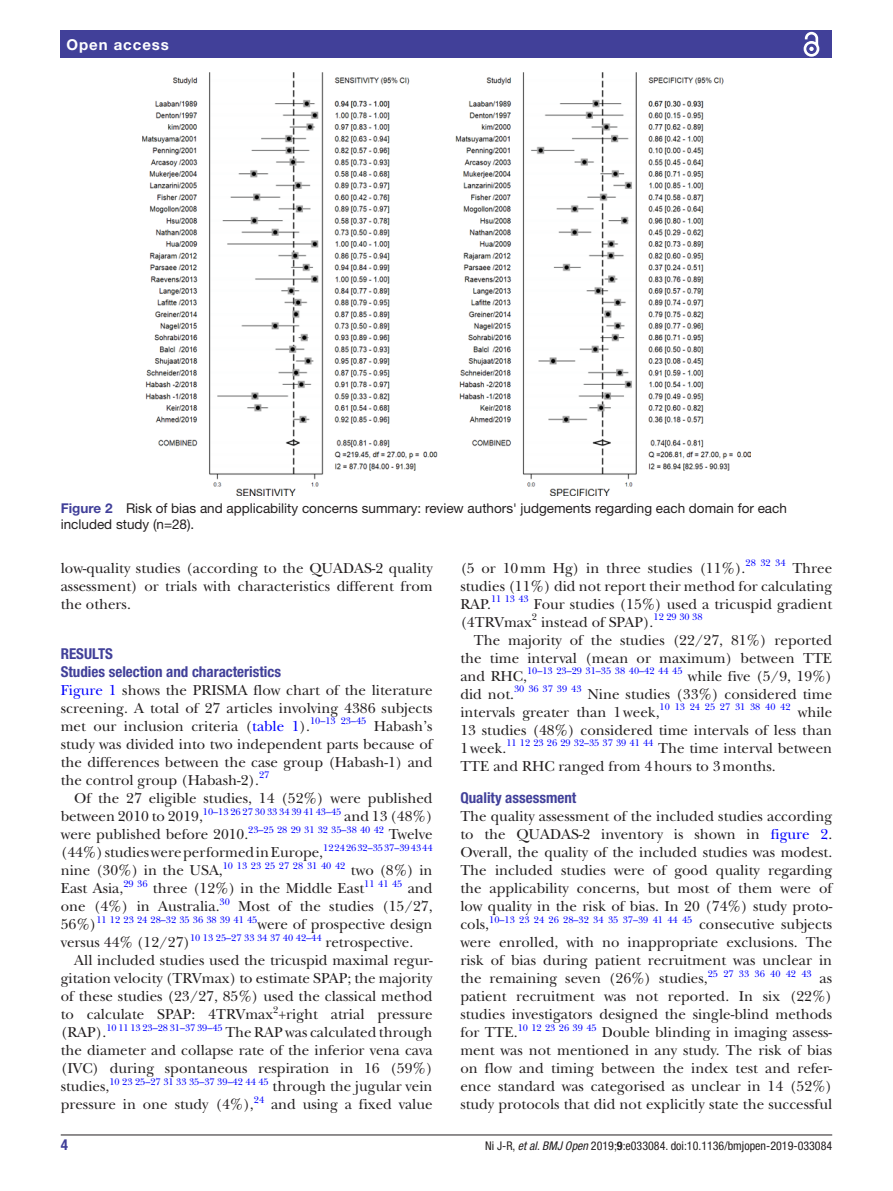
<style>
.page{position:relative;width:893px;height:1191px;background:#fff}
.page>*{position:absolute;margin:0;border:0;box-sizing:border-box;transform-origin:0 0}
.t1{font:15px/18px "New Baskerville";color:#231f20;text-align:justify}
.t2{font:700 condensed 15px/18px "Helvetica Neue LT Std";color:#414099}
.t3{font:700 15px "Helvetica Neue LT Std";letter-spacing:.065em;color:#fff}
.t4{font:13.5px/16.2px "Helvetica Neue LT Std";color:#231f20}
.t5{font:condensed 12px "Helvetica Neue LT Std";color:#231f20}
.t6{font:9.9px "New Baskerville";color:#00f}
.t7{font:9.9px "New Baskerville";color:#231f20}
.s1{font-weight:700;color:#414099}
.s2{color:#00f}
.s3{font-size:15px;color:#231f20}
.s4{font-style:italic}
.s5{font-weight:700}
</style>
<div class="page">
<hr style="left:61px;top:1134px;width:771px;height:1px;background:#231f20">
<div style="left:61px;top:31px;width:771px;height:27px;background:#414099"></div>
<svg style="left:803px;top:31px;width:17px;height:26px"></svg>
<img style="left:143px;top:73px;width:607px;height:422px">
<p class="t3" style="left:66px;top:35px;width:104px">Open access</p>
<p class="t4" style="left:61px;top:500px;width:728px"><span class="s1">Figure 2</span> Risk of bias and applicability concerns summary: review authors' judgements regarding each domain for each included study (n=28).</p>
<p class="t1" style="left:61px;top:559px;width:373px">low-quality studies (according to the QUADAS-2 quality assessment) or trials with characteristics different from the others.</p>
<p class="t2" style="left:61px;top:644px;width:222px">Results<br>Studies selection and characteristics</p>
<p class="t1" style="left:61px;top:681px;width:373px"><span class="s2">Figure 1</span> shows the PRISMA flow chart of the literature screening. A total of 27 articles involving 4386 subjects met our inclusion criteria (<span class="s2">table 1</span>).</p>
<p class="t1" style="left:460px;top:559px;width:287px">(5 or 10mm Hg) in three studies (11%).</p>
<p class="t6" style="left:745px;top:557px;width:42px">28 32 34</p>
<p class="t1" style="left:460px;top:559px;width:373px;text-indent:332px">Three studies (11%) did not report their method for calculating RAP.</p>
<p class="t6" style="left:491px;top:593px;width:39px">11 13 43</p>
<p class="t1" style="left:534px;top:595px;width:300px">Four studies (15%) used a tricuspid gradient</p>
<p class="t1" style="left:460px;top:613px;width:73px">(4TRVmax</p>
<p class="t7" style="left:532px;top:611px;width:7px">2</p>
<p class="t1" style="left:541px;top:613px;width:114px">instead of SPAP).</p>
<p class="t6" style="left:653px;top:611px;width:51px">12 29 30 38</p>
<p class="t1" style="left:460px;top:631px;width:373px;text-indent:14px">The majority of the studies (22/27, 81%) reported the time interval (mean or maximum) between TTE and RHC,</p>
<p class="t6" style="left:527px;top:665px;width:157px">10–13 23–29 31–35 38 40–42 44 45</p>
<p class="t1" style="left:688px;top:667px;width:146px">while five (5/9, 19%)</p>
<p class="t6" style="left:514px;top:683px;width:69px">30 36 37 39 43</p>
<p class="t1" style="left:460px;top:685px;width:373px;text-indent:127px">Nine studies (33%) considered time intervals greater than 1week,</p>
<p class="t1" style="left:460px;top:685px;width:55px">did not.</p>
<p class="t6" style="left:660px;top:701px;width:133px">10 13 24 25 27 31 38 40 42</p>
<p class="t1" style="left:460px;top:703px;width:373px;text-indent:337px">while 13 studies (48%) considered time intervals of less than 1week.</p>
<p class="t6" style="left:310px;top:715px;width:58px">10–13 23–45</p>
<p class="t1" style="left:61px;top:717px;width:373px;text-indent:313px">Habash’s study was divided into two independent parts because of the differences between the case group (Habash-1) and the control group (Habash-2).</p>
<p class="t6" style="left:506px;top:737px;width:149px">11 12 23 26 29 32–35 37 39 41 44</p>
<p class="t1" style="left:460px;top:739px;width:373px;text-indent:198px">The time interval between<br>TTE and RHC ranged from 4hours to 3months.</p>
<p class="t2" style="left:460px;top:788px;width:118px">Quality assessment</p>
<p class="t1" style="left:460px;top:807px;width:373px">The quality assessment of the included studies according to the QUADAS-2 inventory is shown in <span class="s2">figure 2</span>.<br>Overall, the quality of the included studies was modest.<br>The included studies were of good quality regarding the applicability concerns, but most of them were of low quality in the risk of bias. In 20 (74%) study proto-</p>
<p class="t6" style="left:460px;top:913px;width:234px"><span class="s3">cols,</span>10–13 23 24 26 28–32 34 35 37–39 41 44 45</p>
<p class="t6" style="left:259px;top:769px;width:12px">27</p>
<p class="t1" style="left:74px;top:789px;width:360px">Of the 27 eligible studies, 14 (52%) were published</p>
<p class="t6" style="left:61px;top:805px;width:282px"><span class="s3">between 2010 to 2019,</span>10–13 26 27 30 33 34 39 41 43–45</p>
<p class="t1" style="left:344px;top:807px;width:90px">and 13 (48%)</p>
<p class="t1" style="left:61px;top:825px;width:189px">were published before 2010.</p>
<p class="t6" style="left:248px;top:823px;width:137px">23–25 28 29 31 32 35–38 40 42</p>
<p class="t1" style="left:389px;top:825px;width:45px">Twelve</p>
<p class="t1" style="left:61px;top:843px;width:264px">(44%) studies were performed in Europe,</p>
<p class="t6" style="left:323px;top:841px;width:111px">12 24 26 32–35 37–39 43 44</p>
<p class="t1" style="left:61px;top:861px;width:164px">nine (30%) in the USA,</p>
<p class="t6" style="left:223px;top:859px;width:124px">10 13 23 25 27 28 31 40 42</p>
<p class="t1" style="left:351px;top:861px;width:83px">two (8%) in</p>
<p class="t1" style="left:61px;top:879px;width:64px">East Asia,</p>
<p class="t6" style="left:123px;top:877px;width:26px">29 36</p>
<p class="t1" style="left:153px;top:879px;width:213px">three (12%) in the Middle East</p>
<p class="t6" style="left:364px;top:877px;width:40px">11 41 45</p>
<p class="t1" style="left:408px;top:879px;width:26px">and</p>
<p class="t1" style="left:61px;top:897px;width:160px">one (4%) in Australia.</p>
<p class="t6" style="left:220px;top:895px;width:12px">30</p>
<p class="t1" style="left:238px;top:897px;width:196px">Most of the studies (15/27,</p>
<p class="t1" style="left:61px;top:915px;width:37px">56%)</p>
<p class="t6" style="left:96px;top:913px;width:162px">11 12 23 24 28–32 35 36 38 39 41 45</p>
<p class="t1" style="left:257px;top:915px;width:177px">were of prospective design</p>
<p class="t1" style="left:61px;top:933px;width:131px">versus 44% (12/27)</p>
<p class="t6" style="left:190px;top:931px;width:133px">10 13 25–27 33 34 37 40 42–44</p>
<p class="t1" style="left:460px;top:915px;width:373px;text-indent:239px">consecutive subjects were enrolled, with no inappropriate exclusions. The risk of bias during patient recruitment was unclear in the remaining seven (26%) studies,</p>
<p class="t1" style="left:325px;top:933px;width:89px">retrospective.</p>
<p class="t1" style="left:74px;top:951px;width:360px">All included studies used the tricuspid maximal regur-</p>
<p class="t1" style="left:61px;top:969px;width:373px">gitation velocity (TRVmax) to estimate SPAP; the majority</p>
<p class="t1" style="left:61px;top:987px;width:373px">of these studies (23/27, 85%) used the classical method</p>
<p class="t1" style="left:61px;top:1005px;width:373px">to calculate SPAP: 4TRVmax +right atrial pressure</p>
<p class="t6" style="left:708px;top:967px;width:105px">25 27 33 36 40 42 43</p>
<p class="t1" style="left:460px;top:969px;width:373px;text-indent:359px">as patient recruitment was not reported. In six (22%) studies investigators designed the single-blind methods for TTE.</p>
<p class="t7" style="left:273px;top:1003px;width:7px">2</p>
<p class="t1" style="left:61px;top:1023px;width:47px">(RAP).</p>
<p class="t6" style="left:106px;top:1021px;width:118px">10 11 13 23–28 31–37 39–45</p>
<p class="t6" style="left:518px;top:1021px;width:80px">10 12 23 26 39 45</p>
<p class="t1" style="left:61px;top:1023px;width:373px;text-indent:165px">The RAP was calculated through the diameter and collapse rate of the inferior vena cava (IVC) during spontaneous respiration in 16 (59%) studies,</p>
<p class="t1" style="left:460px;top:1023px;width:373px;text-indent:141px">Double blinding in imaging assess&shy;ment was not mentioned in any study. The risk of bias on flow and timing between the index test and refer&shy;ence standard was categorised as unclear in 14 (52%) study protocols that did not explicitly state the successful</p>
<p class="t6" style="left:109px;top:1075px;width:161px">10 23 25–27 31 33 35–37 39–42 44 45</p>
<p class="t1" style="left:273px;top:1077px;width:162px">through the jugular vein</p>
<p class="t1" style="left:61px;top:1095px;width:195px">pressure in one study (4%),</p>
<p class="t6" style="left:254px;top:1093px;width:12px">24</p>
<p class="t1" style="left:271px;top:1095px;width:163px">and using a fixed value</p>
<p class="t2" style="left:61px;top:1135px;width:9px">4</p>
<p class="t5" style="left:485px;top:1138px;width:349px">Ni J-R, <span class="s4">et al</span>. <span class="s4">BMJ Open</span> 2019;<span class="s5">9</span>:e033084. doi:10.1136/bmjopen-2019-033084</p>
</div>
